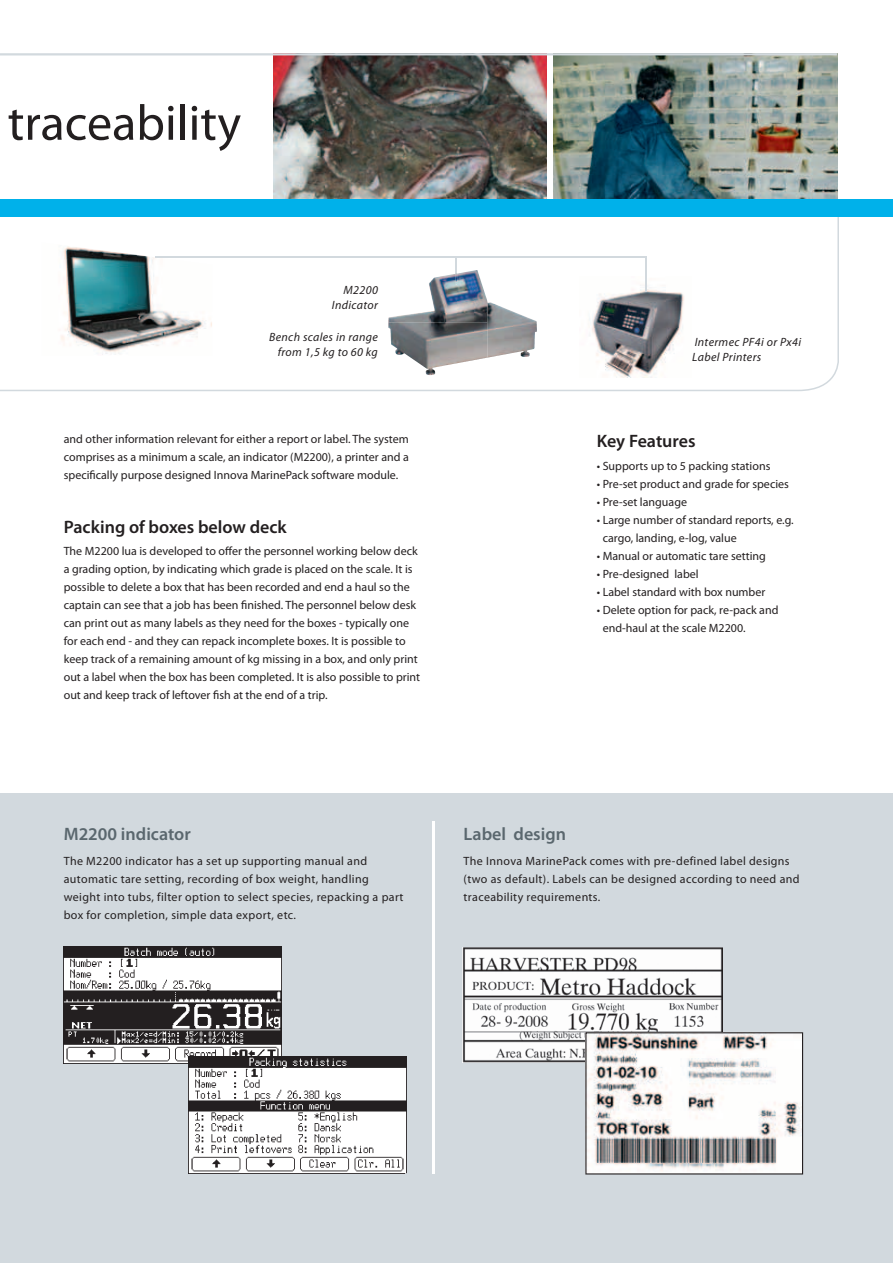
<style>
.page{position:relative;width:893px;height:1263px;background:#fff}
.page>*{position:absolute;margin:0;border:0;box-sizing:border-box;transform-origin:0 0}
.t1{font:50.25px "Myriad Pro";color:#231f20}
.t2{font:600 18px "Myriad Pro";color:#231f20}
.t3{font:600 18px "Myriad Pro";color:#5a676e}
.t4{font:12px/18px "Myriad Pro";color:#231f20}
.t5{font:12px/18px "Myriad Pro";letter-spacing:.03em;color:#231f20}
.t6{font:italic 12px/15px "Myriad Pro";letter-spacing:.03em;color:#231f20;text-align:right}
</style>
<div class="page">
<svg style="left:0;top:217px;width:839px;height:174px"></svg>
<img style="left:553px;top:56px;width:284px;height:144px">
<img style="left:274px;top:56px;width:273px;height:144px">
<div style="left:0;top:200px;width:893px;height:17px;background:#00b1ea"></div>
<hr style="left:0;top:53px;width:837px;height:3px;background:#d2d9de">
<div style="left:0;top:793px;width:893px;height:470px;background:#d2d9de"></div>
<hr style="left:433px;top:821px;width:2px;height:353px;background:#fff">
<hr style="left:155px;top:257px;width:491px;height:1px;background:#d2d9de">
<img style="left:462px;top:947px;width:261px;height:115px">
<img style="left:64px;top:946px;width:218px;height:117px">
<img style="left:189px;top:1057px;width:217px;height:117px">
<hr style="left:645px;top:257px;width:1px;height:35px;background:#d2d9de">
<svg style="left:585px;top:1032px;width:218px;height:142px;background:#d1cfce"></svg>
<img style="left:391px;top:270px;width:84px;height:47px">
<img style="left:487px;top:326px;width:50px;height:32px">
<img style="left:388px;top:322px;width:41px;height:48px">
<svg style="left:456px;top:258px;width:1px;height:26px"></svg>
<h1 class="t1" style="left:8px;top:92px;width:235px">traceability</h1>
<p class="t6" style="left:332px;top:282px;width:48px">M2200<br>Indicator</p>
<p class="t6" style="left:269px;top:329px;width:110px">Bench scales in range from 1,5 kg to 60 kg</p>
<p class="t6" style="left:692px;top:335px;width:111px;text-align:left">Intermec PF4i or Px4i<br>Label Printers</p>
<p class="t4" style="left:64px;top:429px;width:347px;text-align:justify">and other information relevant for either a report or label. The system comprises as a minimum a scale, an indicator (M2200), a printer and a specifically purpose designed Innova MarinePack software module.</p>
<h2 class="t2" style="left:64px;top:515px;width:224px">Packing of boxes below deck</h2>
<p class="t4" style="left:64px;top:542px;width:358px">The M2200 lua is developed to offer the personnel working below deck a grading option, by indicating which grade is placed on the scale. It is possible to delete a box that has been recorded and end a haul so the captain can see that a job has been finished. The personnel below desk can print out as many labels as they need for the boxes - typically one for each end - and they can repack incomplete boxes. It is possible to keep track of a remaining amount of kg missing in a box, and only print out a label when the box has been completed. It is also possible to print out and keep track of leftover fish at the end of a trip.</p>
<h2 class="t2" style="left:597px;top:430px;width:100px">Key Features</h2>
<p class="t4" style="left:597px;top:456px;width:175px">• Supports up to 5 packing stations</p>
<p class="t4" style="left:597px;top:474px;width:194px">• Pre-set product and grade for species</p>
<p class="t4" style="left:597px;top:492px;width:92px">• Pre-set language</p>
<p class="t4" style="left:603px;top:510px;width:193px;text-indent:-6px">• Large number of standard reports, e.g. cargo, landing, e-log, value</p>
<p class="t4" style="left:597px;top:546px;width:171px">• Manual or automatic tare setting</p>
<p class="t4" style="left:597px;top:564px;width:103px">• Pre-designed label</p>
<p class="t4" style="left:597px;top:582px;width:170px">• Label standard with box number</p>
<p class="t4" style="left:603px;top:600px;width:177px;text-indent:-6px">• Delete option for pack, re-pack and end-haul at the scale M2200.</p>
<h2 class="t3" style="left:64px;top:822px;width:129px">M2200 indicator</h2>
<h2 class="t3" style="left:464px;top:822px;width:104px">Label design</h2>
<p class="t5" style="left:64px;top:852px;width:341px">The M2200 indicator has a set up supporting manual and automatic tare setting, recording of box weight, handling weight into tubs, filter option to select species, repacking a part box for completion, simple data export, etc.</p>
<p class="t5" style="left:464px;top:852px;width:337px">The Innova MarinePack comes with pre-defined label designs (two as default). Labels can be designed according to need and traceability requirements.</p>
</div>
